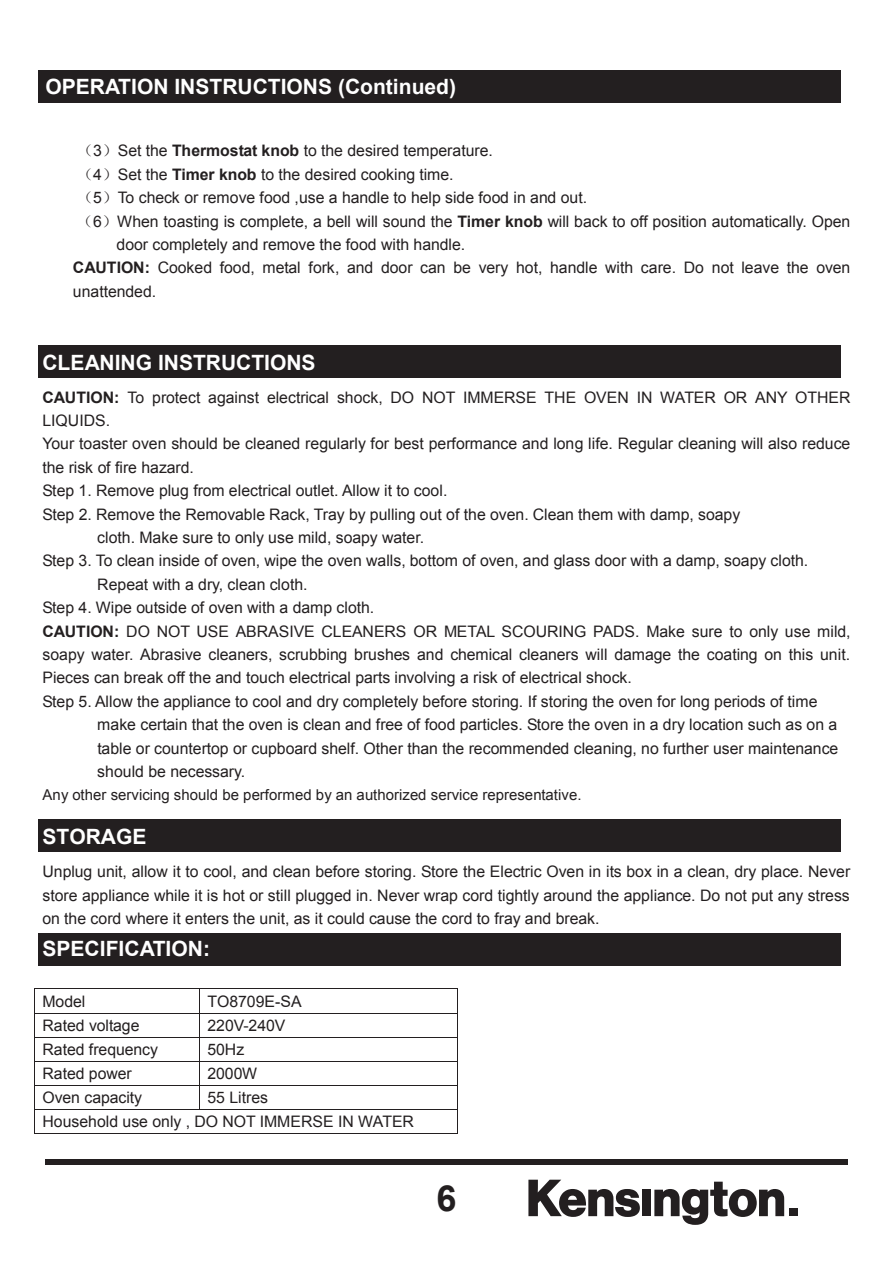
<style>
.page{position:relative;width:893px;height:1263px;background:#fff}
.page>*{position:absolute;margin:0;border:0;box-sizing:border-box;transform-origin:0 0}
.t1{font:700 36px "Arial";color:#231f20}
.t2{font:700 21px "Arial";color:#fff}
.t3{font:15.9px/23.4px "Arial";color:#231f20;text-align:justify}
.t4{font:15.9px "Arial";color:#231f20}
.t5{font:15px "Arial";color:#231f20}
.s1{font-family:"Sim Sun"}
.s2{font-weight:700}
.s3{font-style:inherit}
</style>
<div class="page">
<div style="left:38px;top:345px;width:802px;height:33px;background:#231f20"></div>
<div style="left:38px;top:819px;width:802px;height:33px;background:#231f20"></div>
<div style="left:38px;top:933px;width:802px;height:33px;background:#231f20"></div>
<div style="left:45px;top:1160px;width:803px;height:5px;background:#231f20"></div>
<svg style="left:528px;top:1180px;width:112px;height:37px"></svg>
<div style="left:642px;top:1190px;width:9px;height:26px;background:#231f20"></div>
<div style="left:789px;top:1208px;width:9px;height:8px;background:#231f20"></div>
<svg style="left:654px;top:1182px;width:130px;height:43px"></svg>
<hr style="left:35px;top:989px;width:164px;height:1px;background:#231f20">
<hr style="left:199px;top:989px;width:258px;height:1px;background:#231f20">
<hr style="left:35px;top:1013px;width:164px;height:1px;background:#231f20">
<hr style="left:199px;top:1013px;width:258px;height:1px;background:#231f20">
<hr style="left:35px;top:1037px;width:164px;height:1px;background:#231f20">
<hr style="left:199px;top:1037px;width:258px;height:1px;background:#231f20">
<hr style="left:35px;top:1061px;width:164px;height:1px;background:#231f20">
<hr style="left:199px;top:1061px;width:258px;height:1px;background:#231f20">
<hr style="left:35px;top:1085px;width:164px;height:1px;background:#231f20">
<hr style="left:199px;top:1085px;width:258px;height:1px;background:#231f20">
<hr style="left:35px;top:1109px;width:164px;height:1px;background:#231f20">
<svg style="left:199px;top:990px;width:1px;height:119px"></svg>
<hr style="left:199px;top:1109px;width:258px;height:1px;background:#231f20">
<svg style="left:34px;top:989px;width:1px;height:145px"></svg>
<hr style="left:35px;top:1133px;width:422px;height:1px;background:#231f20">
<svg style="left:457px;top:989px;width:1px;height:145px"></svg>
<div style="left:38px;top:70px;width:803px;height:33px;background:#231f20"></div>
<h2 class="t2" style="left:45px;top:71px;width:412px">OPERATION INSTRUCTIONS (Continued)</h2>
<p class="t3" style="left:77px;top:141px;width:417px"><span class="s1">（</span>3<span class="s1">）</span>Set the <span class="s2">Thermostat knob</span> to the desired temperature.</p>
<p class="t3" style="left:77px;top:164px;width:378px"><span class="s1">（</span>4<span class="s1">）</span>Set the <span class="s2">Timer knob</span> to the desired cooking time.</p>
<p class="t3" style="left:77px;top:187px;width:511px"><span class="s1">（</span>5<span class="s1">）</span>To check or remove food ,use a handle to help side food in and out.</p>
<p class="t3" style="left:77px;top:211px;width:775px"><span class="s1">（</span>6<span class="s1">）</span>When toasting is complete, a bell will sound the <span class="s2">Timer knob</span> will back to off position automatically. Open</p>
<p class="t3" style="left:117px;top:234px;width:350px">door completely and remove the food with handle.</p>
<p class="t3" style="left:73px;top:258px;width:779px"><span class="s2">CAUTION:</span> Cooked food, metal fork, and door can be very hot, handle with care. Do not leave the oven</p>
<p class="t3" style="left:73px;top:281px;width:85px">unattended.</p>
<h2 class="t2" style="left:42px;top:347px;width:275px">CLEANING INSTRUCTIONS</h2>
<p class="t3" style="left:42px;top:387px;width:809px"><span class="s2">CAUTION:</span> To protect against electrical shock, DO NOT IMMERSE THE OVEN IN WATER OR ANY OTHER</p>
<p class="t3" style="left:42px;top:410px;width:69px">LIQUIDS.</p>
<p class="t3" style="left:42px;top:433px;width:809px">Your toaster oven should be cleaned regularly for best performance and long life. Regular cleaning will also reduce</p>
<p class="t3" style="left:42px;top:457px;width:153px">the risk of fire hazard.</p>
<p class="t3" style="left:42px;top:480px;width:406px">Step 1. Remove plug from electrical outlet. Allow it to cool.</p>
<p class="t3" style="left:42px;top:504px;width:699px">Step 2. Remove the Removable Rack, Tray by pulling out of the oven. Clean them with damp, soapy</p>
<p class="t3" style="left:97px;top:527px;width:328px">cloth. Make sure to only use mild, soapy water.</p>
<p class="t3" style="left:42px;top:550px;width:767px">Step 3. To clean inside of oven, wipe the oven walls, bottom of oven, and glass door with a damp, soapy cloth.</p>
<p class="t3" style="left:97px;top:574px;width:212px">Repeat with a dry, clean cloth.</p>
<p class="t3" style="left:42px;top:597px;width:334px">Step 4. Wipe outside of oven with a damp cloth.</p>
<p class="t3" style="left:42px;top:621px;width:810px"><span class="s2">CAUTION:</span> DO NOT USE ABRASIVE CLEANERS OR METAL SCOURING PADS. Make sure to only use mild,</p>
<p class="t3" style="left:42px;top:644px;width:809px">soapy water. Abrasive cleaners, scrubbing brushes and chemical cleaners will damage the coating on this unit.</p>
<p class="t3" style="left:42px;top:667px;width:591px">Pieces can break off the and touch electrical parts involving a risk of electrical shock.</p>
<p class="t3" style="left:42px;top:691px;width:777px">Step 5. Allow the appliance to cool and dry completely before storing. If storing the oven for long periods of time</p>
<p class="t3" style="left:97px;top:714px;width:742px">make certain that the oven is clean and free of food particles. Store the oven in a dry location such as on a</p>
<p class="t3" style="left:97px;top:738px;width:742px">table or countertop or cupboard shelf. Other than the recommended cleaning, no further user maintenance</p>
<p class="t3" style="left:97px;top:761px;width:149px">should be necessary.</p>
<p class="t5" style="left:42px;top:789px;width:541px">Any other servicing should be performed by an authorized service representative.</p>
<h2 class="t2" style="left:42px;top:822px;width:106px">STORAGE</h2>
<p class="t3" style="left:42px;top:861px;width:809px">Unplug unit, allow it to cool, and clean before storing. Store the Electric Oven in its box in a clean, dry place. Never store appliance while it is hot or still plugged in. Never wrap cord tightly around the appliance. Do not put any stress on the cord where it enters the unit, as it could cause the cord to fray and break.</p>
<h2 class="t2" style="left:42px;top:934px;width:169px">SPECIFICATION:</h2>
<p class="t3" style="left:42px;top:991px;width:44px">Model</p>
<p class="t4" style="left:207px;top:990px;width:96px">TO8709E-SA</p>
<p class="t3" style="left:42px;top:1015px;width:99px">Rated voltage</p>
<p class="t3" style="left:207px;top:1015px;width:80px">220V-240V</p>
<p class="t3" style="left:42px;top:1039px;width:117px">Rated frequency</p>
<p class="t3" style="left:207px;top:1039px;width:39px">50Hz</p>
<p class="t3" style="left:42px;top:1063px;width:91px">Rated power</p>
<p class="t3" style="left:207px;top:1063px;width:51px">2000W</p>
<p class="t3" style="left:42px;top:1087px;width:101px">Oven capacity</p>
<p class="t3" style="left:42px;top:1087px;width:373px;line-height:24.2px;text-indent:165px"><span class="s3">55</span> Litres<br>Household use only , DO NOT IMMERSE IN WATER</p>
<h1 class="t1" style="left:436px;top:1173px;width:22px">6</h1>
</div>
